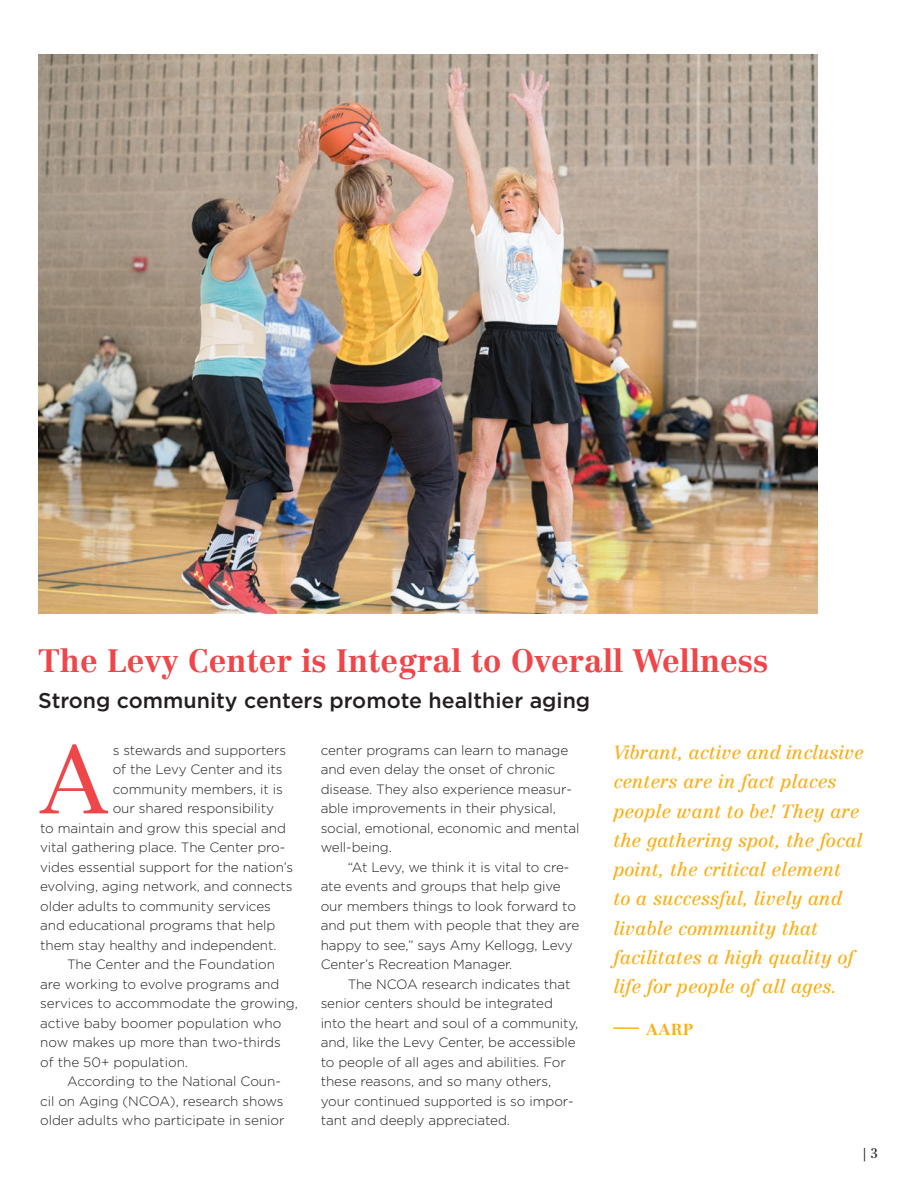
<style>
.page{position:relative;width:918px;height:1188px;background:#fff}
.page>*{position:absolute;margin:0;border:0;box-sizing:border-box;transform-origin:0 0}
.t1{font:300 95.7px "Centennial LT Pro";color:#ef464a}
.t2{font:700 31.8px "Centennial LT Pro";color:#ef464a}
.t3{font:500 21.45px "Gotham";color:#231f20}
.t4{font:italic 18.75px/29.2px "Centennial LT Pro";color:#faaf18}
.t5{font:700 15.75px "Centennial LT Pro";color:#faaf18}
.t6{font:300 13.5px/19.5px "Gotham";letter-spacing:-.005em;color:#231f20}
.t7{font:13.5px "Centennial LT Pro";color:#231f20}
.s1{font-weight:300;font-size:25.5px}
</style>
<div class="page">
<img style="left:38px;top:54px;width:780px;height:559px">
<h2 class="t2" style="left:38px;top:641px;width:732px">The Levy Center is Integral to Overall Wellness</h2>
<h3 class="t3" style="left:38px;top:688px;width:554px">Strong community centers promote healthier aging</h3>
<p class="t4" style="left:613px;top:738px;width:252px">Vibrant, active and inclusive centers are in fact places people want to be! They are the gathering spot, the focal point, the critical element<br>to a successful, lively and livable community that facilitates a high quality of life for people of all ages.</p>
<p class="t5" style="left:613px;top:1020px;width:82px"><span class="s1">—</span> AARP</p>
<h1 class="t1" style="left:40px;top:721px;width:69px">A</h1>
<p class="t6" style="left:113px;top:740px;width:175px">s stewards and supporters</p>
<p class="t6" style="left:321px;top:740px;width:260px">center programs can learn to manage and even delay the onset of chronic disease. They also experience measur&shy;able improvements in their physical, social, emotional, economic and mental well-being.</p>
<p class="t6" style="left:321px;top:857px;width:260px;text-indent:27px">“At Levy, we think it is vital to cre&shy;ate events and groups that help give our members things to look forward to and put them with people that they are happy to see,” says Amy Kellogg, Levy Center’s Recreation Manager.</p>
<p class="t6" style="left:321px;top:974px;width:259px;text-indent:27px">The NCOA research indicates that senior centers should be integrated into the heart and soul of a community, and, like the Levy Center, be accessible to people of all ages and abilities. For these reasons, and so many others, your continued supported is so impor&shy;tant and deeply appreciated.</p>
<p class="t6" style="left:113px;top:760px;width:171px">of the Levy Center and its</p>
<p class="t6" style="left:113px;top:779px;width:172px">community members, it is</p>
<p class="t6" style="left:113px;top:799px;width:163px">our shared responsibility</p>
<p class="t6" style="left:40px;top:818px;width:247px">to maintain and grow this special and</p>
<p class="t6" style="left:40px;top:838px;width:247px">vital gathering place. The Center pro-</p>
<p class="t6" style="left:40px;top:857px;width:255px">vides essential support for the nation’s</p>
<p class="t6" style="left:40px;top:877px;width:254px">evolving, aging network, and connects</p>
<p class="t6" style="left:40px;top:896px;width:232px">older adults to community services</p>
<p class="t6" style="left:40px;top:916px;width:237px">and educational programs that help</p>
<p class="t6" style="left:40px;top:935px;width:238px">them stay healthy and independent.</p>
<p class="t6" style="left:67px;top:955px;width:209px">The Center and the Foundation</p>
<p class="t6" style="left:40px;top:974px;width:241px">are working to evolve programs and</p>
<p class="t6" style="left:40px;top:994px;width:259px">services to accommodate the growing,</p>
<p class="t6" style="left:40px;top:1013px;width:243px">active baby boomer population who</p>
<p class="t6" style="left:40px;top:1033px;width:242px">now makes up more than two-thirds</p>
<p class="t6" style="left:40px;top:1052px;width:149px">of the 50+ population.</p>
<p class="t6" style="left:67px;top:1072px;width:215px">According to the National Coun-</p>
<p class="t6" style="left:40px;top:1091px;width:245px">cil on Aging (NCOA), research shows</p>
<p class="t6" style="left:40px;top:1111px;width:246px">older adults who participate in senior</p>
<p class="t7" style="left:863px;top:1145px;width:16px">| 3</p>
</div>
